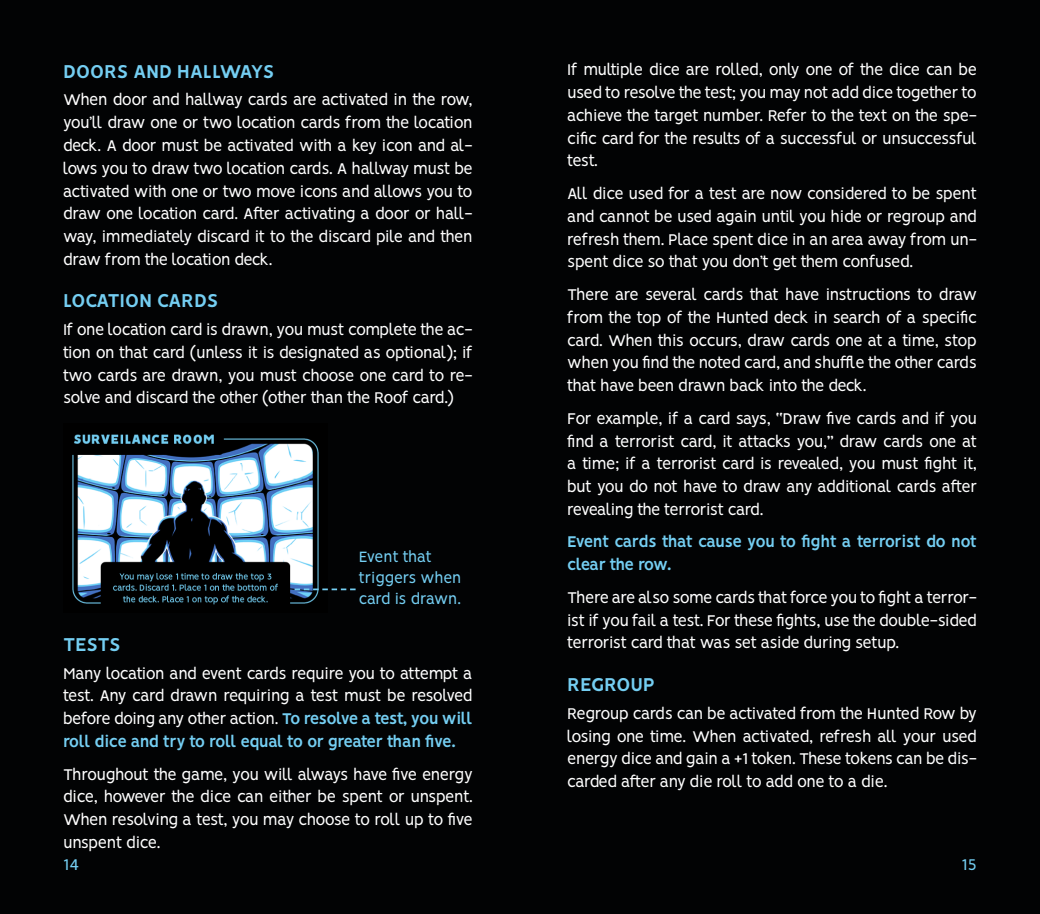
<style>
.page{position:relative;width:1040px;height:914px;background:#020304}
.page>*{position:absolute;margin:0;border:0;box-sizing:border-box;transform-origin:0 0}
.Heading{font:700 21px "Vision";letter-spacing:-.025em;color:#74cef2}
.Body{font:17.5px/22.8px "Vision";letter-spacing:-.045em;color:#fff;text-align:justify}
.Body-2{font:700 17.5px/22.8px "Vision";letter-spacing:-.045em;color:#74cef2}
.t1{font:17.5px "Vision";color:#74cef2}
.Body-3{font:16.8px/20.7px "Vision";letter-spacing:-.02em;color:#74cef2}
.s1{font-weight:700;color:#74cef2}
</style>
<div class="page">
<img style="left:72px;top:434px;width:256px;height:171px">
<svg style="left:294px;top:588px;width:61px;height:2px"></svg>
<p class="Heading" style="left:63px;top:59px;width:213px">DOORS AND HALLWAYS</p>
<p class="Body" style="left:63px;top:90px;width:411px">When door and hallway cards are activated in the row, you’ll draw one or two location cards from the location deck. A door must be activated with a key icon and al&shy;lows you to draw two location cards. A hallway must be activated with one or two move icons and allows you to draw one location card. After activating a door or hall&shy;way, immediately discard it to the discard pile and then draw from the location deck.</p>
<p class="Heading" style="left:63px;top:288px;width:157px">LOCATION CARDS</p>
<p class="Body" style="left:63px;top:320px;width:411px">If one location card is drawn, you must complete the ac&shy;tion on that card (unless it is designated as optional); if two cards are drawn, you must choose one card to re&shy;solve and discard the other (other than the Roof card.)</p>
<p class="Body-3" style="left:359px;top:548px;width:104px">Event that triggers when card is drawn.</p>
<p class="Heading" style="left:63px;top:632px;width:59px">TESTS</p>
<p class="Body" style="left:63px;top:663px;width:411px">Many location and event cards require you to attempt a test. Any card drawn requiring a test must be resolved before doing any other action. <span class="s1">To resolve a test, you will roll dice and try to roll equal to or greater than five.</span></p>
<p class="Body" style="left:63px;top:764px;width:411px">Throughout the game, you will always have five energy dice, however the dice can either be spent or unspent.<br>When resolving a test, you may choose to roll up to five unspent dice.</p>
<p class="Body" style="left:567px;top:60px;width:411px">If multiple dice are rolled, only one of the dice can be used to resolve the test; you may not add dice together to achieve the target number. Refer to the text on the spe&shy;cific card for the results of a successful or unsuccessful test.</p>
<p class="Body" style="left:567px;top:184px;width:411px">All dice used for a test are now considered to be spent and cannot be used again until you hide or regroup and refresh them. Place spent dice in an area away from un&shy;spent dice so that you don’t get them confused.</p>
<p class="Body" style="left:567px;top:285px;width:411px">There are several cards that have instructions to draw from the top of the Hunted deck in search of a specific card. When this occurs, draw cards one at a time, stop when you find the noted card, and shuffle the other cards that have been drawn back into the deck.</p>
<p class="Body" style="left:567px;top:408px;width:411px">For example, if a card says, “Draw five cards and if you find a terrorist card, it attacks you,” draw cards one at a time; if a terrorist card is revealed, you must fight it, but you do not have to draw any additional cards after revealing the terrorist card.</p>
<p class="Body-2" style="left:567px;top:532px;width:411px">Event cards that cause you to fight a terrorist do not clear the row.</p>
<p class="Body" style="left:567px;top:587px;width:411px">There are also some cards that force you to fight a terror&shy;ist if you fail a test. For these fights, use the double-sided terrorist card that was set aside during setup.</p>
<p class="Heading" style="left:567px;top:672px;width:89px">REGROUP</p>
<p class="Body" style="left:567px;top:703px;width:411px">Regroup cards can be activated from the Hunted Row by losing one time. When activated, refresh all your used energy dice and gain a +1 token. These tokens can be dis&shy;carded after any die roll to add one to a die.</p>
<p class="t1" style="left:63px;top:854px;width:17px">14</p>
<p class="t1" style="left:961px;top:854px;width:17px">15</p>
</div>
